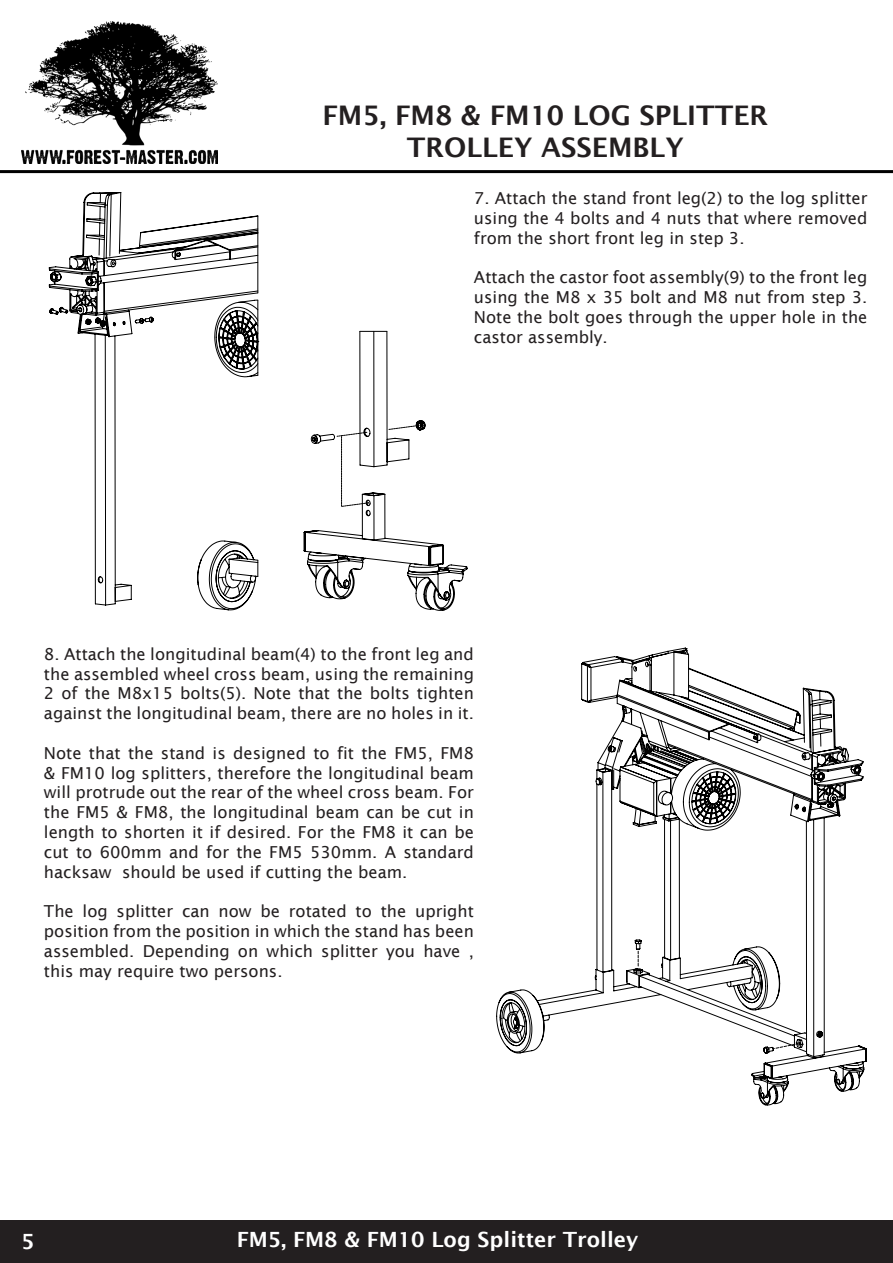
<style>
.page{position:relative;width:893px;height:1263px;background:#fff}
.page>*{position:absolute;margin:0;border:0;box-sizing:border-box;transform-origin:0 0}
.t1{font:600 27px/32.4px "Lucida Sans";color:#231f20;text-align:center}
.t2{font:600 21px "Lucida Sans";color:#fff}
.t3{font:16.5px/19.8px "Lucida Sans";color:#231f20;text-align:justify}
</style>
<div class="page">
<hr style="left:0;top:170px;width:893px;height:3px;background:#000">
<img style="left:21px;top:21px;width:196px;height:143px">
<div style="left:0;top:1220px;width:893px;height:43px;background:#231f20"></div>
<svg style="left:49px;top:192px;width:210px;height:418px"></svg>
<svg style="left:304px;top:331px;width:163px;height:280px"></svg>
<svg style="left:496px;top:647px;width:371px;height:458px"></svg>
<h1 class="t1" style="left:322px;top:99px;width:447px">FM5, FM8 &amp; FM10 LOG SPLITTER<br>TROLLEY ASSEMBLY</h1>
<p class="t3" style="left:474px;top:188px;width:395px">7. Attach the stand front leg(2) to the log splitter using the 4 bolts and 4 nuts that where removed from the short front leg in step 3.</p>
<p class="t3" style="left:474px;top:267px;width:395px">Attach the castor foot assembly(9) to the front leg using the M8 x 35 bolt and M8 nut from step 3.<br>Note the bolt goes through the upper hole in the castor assembly.</p>
<p class="t3" style="left:44px;top:644px;width:431px">8. Attach the longitudinal beam(4) to the front leg and the assembled wheel cross beam, using the remaining 2 of the M8x15 bolts(5). Note that the bolts tighten against the longitudinal beam, there are no holes in it.</p>
<p class="t3" style="left:44px;top:743px;width:431px">Note that the stand is designed to fit the FM5, FM8 &amp; FM10 log splitters, therefore the longitudinal beam will protrude out the rear of the wheel cross beam. For the FM5 &amp; FM8, the longitudinal beam can be cut in length to shorten it if desired. For the FM8 it can be cut to 600mm and for the FM5 530mm. A standard hacksaw should be used if cutting the beam.</p>
<p class="t3" style="left:44px;top:901px;width:431px">The log splitter can now be rotated to the upright position from the position in which the stand has been assembled. Depending on which splitter you have , this may require two persons.</p>
<p class="t2" style="left:21px;top:1230px;width:15px">5</p>
<p class="t2" style="left:237px;top:1228px;width:403px">FM5, FM8 &amp; FM10 Log Splitter Trolley</p>
</div>
